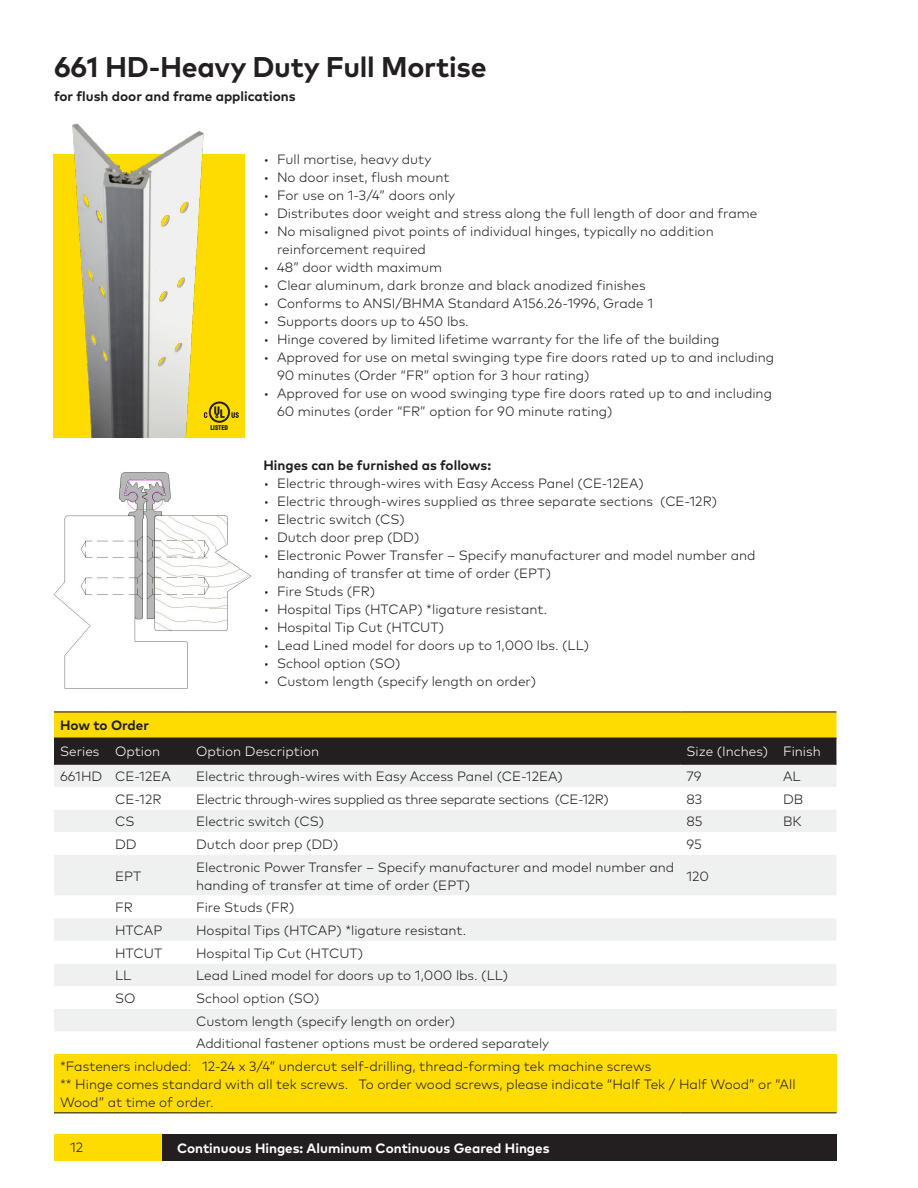
<style>
.page{position:relative;width:918px;height:1188px;background:#fff}
.page>*{position:absolute;margin:0;border:0;box-sizing:border-box;transform-origin:0 0}
.Table_-_Categories{font:700 28.5px "Mark Pro";letter-spacing:-.01em;color:#231f20}
.Table_-_Categories-2{font:300 13.5px/18px "Mark Pro";color:#231f20}
.Table_-_Categories-3{font:700 13.5px "Mark Pro";color:#231f20}
.Table_-_Categories-4{font:300 13.5px "Mark Pro";letter-spacing:-.03em;color:#231f20}
.t1{font:700 13.5px "Mark Pro";color:#fff}
.t2{font:300 13.5px "Mark Pro";color:#fff}
.t3{font:900 condensed 6.45px "Helvetica";color:#231f20}
</style>
<div class="page">
<div style="left:54px;top:1134px;width:783px;height:27px;background:#231f20"></div>
<div style="left:54px;top:1134px;width:108px;height:27px;background:#ffdc01"></div>
<img style="left:53px;top:123px;width:192px;height:315px">
<svg style="left:204px;top:402px;width:35px;height:21px"></svg>
<svg style="left:54px;top:712px;width:782px;height:52px;background:#8e7b10"></svg>
<div style="left:54px;top:765px;width:782px;height:22px;background:#eff0f0"></div>
<svg style="left:54px;top:810px;width:782px;height:221px;fill:#eff0f0"></svg>
<div style="left:54px;top:1054px;width:782px;height:59px;background:#ffdc01"></div>
<hr style="left:54px;top:711px;width:55px;height:1px;background:#231f20">
<hr style="left:109px;top:711px;width:81px;height:1px;background:#231f20">
<hr style="left:190px;top:711px;width:490px;height:1px;background:#231f20">
<hr style="left:680px;top:711px;width:97px;height:1px;background:#231f20">
<hr style="left:777px;top:711px;width:59px;height:1px;background:#231f20">
<hr style="left:54px;top:738px;width:55px;height:1px;background:#231f20">
<hr style="left:109px;top:738px;width:81px;height:1px;background:#231f20">
<hr style="left:190px;top:738px;width:490px;height:1px;background:#231f20">
<hr style="left:680px;top:738px;width:97px;height:1px;background:#231f20">
<hr style="left:777px;top:738px;width:59px;height:1px;background:#231f20">
<hr style="left:54px;top:1112px;width:55px;height:1px;background:#231f20">
<hr style="left:109px;top:1112px;width:81px;height:1px;background:#231f20">
<hr style="left:190px;top:1112px;width:490px;height:1px;background:#231f20">
<hr style="left:680px;top:1112px;width:97px;height:1px;background:#231f20">
<hr style="left:777px;top:1112px;width:59px;height:1px;background:#231f20">
<hr style="left:54px;top:764px;width:55px;height:1px;background:#231f20">
<hr style="left:109px;top:764px;width:81px;height:1px;background:#231f20">
<hr style="left:190px;top:764px;width:490px;height:1px;background:#231f20">
<hr style="left:680px;top:764px;width:97px;height:1px;background:#231f20">
<hr style="left:777px;top:764px;width:59px;height:1px;background:#231f20">
<img style="left:53px;top:472px;width:199px;height:217px">
<p class="Table_-_Categories" style="left:54px;top:45px;width:434px">661 HD-Heavy Duty Full Mortise</p>
<p class="Table_-_Categories-3" style="left:54px;top:85px;width:243px">for flush door and frame applications</p>
<p class="t3" style="left:210px;top:423px;width:19px">LISTED</p>
<p class="Table_-_Categories-2" style="left:264px;top:149px;width:169px">• Full mortise, heavy duty</p>
<p class="Table_-_Categories-2" style="left:264px;top:167px;width:188px">• No door inset, flush mount</p>
<p class="Table_-_Categories-2" style="left:264px;top:185px;width:193px">• For use on 1-3/4” doors only</p>
<p class="Table_-_Categories-2" style="left:264px;top:203px;width:496px">• Distributes door weight and stress along the full length of door and frame</p>
<p class="Table_-_Categories-2" style="left:264px;top:221px;width:452px">• No misaligned pivot points of individual hinges, typically no addition</p>
<p class="Table_-_Categories-2" style="left:277px;top:239px;width:150px">reinforcement required</p>
<p class="Table_-_Categories-2" style="left:264px;top:257px;width:180px">• 48” door width maximum</p>
<p class="Table_-_Categories-2" style="left:264px;top:275px;width:384px">• Clear aluminum, dark bronze and black anodized finishes</p>
<p class="Table_-_Categories-2" style="left:264px;top:293px;width:391px">• Conforms to ANSI/BHMA Standard A156.26-1996, Grade 1</p>
<p class="Table_-_Categories-2" style="left:264px;top:311px;width:207px">• Supports doors up to 450 lbs.</p>
<p class="Table_-_Categories-2" style="left:264px;top:329px;width:458px">• Hinge covered by limited lifetime warranty for the life of the building</p>
<p class="Table_-_Categories-2" style="left:264px;top:347px;width:512px">• Approved for use on metal swinging type fire doors rated up to and including</p>
<p class="Table_-_Categories-2" style="left:277px;top:365px;width:314px">90 minutes (Order “FR” option for 3 hour rating)</p>
<p class="Table_-_Categories-2" style="left:264px;top:383px;width:510px">• Approved for use on wood swinging type fire doors rated up to and including</p>
<p class="Table_-_Categories-2" style="left:277px;top:401px;width:337px">60 minutes (order “FR” option for 90 minute rating)</p>
<p class="Table_-_Categories-3" style="left:264px;top:455px;width:229px">Hinges can be furnished as follows:</p>
<p class="Table_-_Categories-2" style="left:264px;top:473px;width:382px">• Electric through-wires with Easy Access Panel (CE-12EA)</p>
<p class="Table_-_Categories-2" style="left:264px;top:491px;width:455px">• Electric through-wires supplied as three separate sections (CE-12R)</p>
<p class="Table_-_Categories-2" style="left:264px;top:509px;width:143px">• Electric switch (CS)</p>
<p class="Table_-_Categories-2" style="left:264px;top:527px;width:157px">• Dutch door prep (DD)</p>
<p class="Table_-_Categories-2" style="left:264px;top:545px;width:494px">• Electronic Power Transfer – Specify manufacturer and model number and</p>
<p class="Table_-_Categories-2" style="left:277px;top:563px;width:276px">handing of transfer at time of order (EPT)</p>
<p class="Table_-_Categories-2" style="left:264px;top:581px;width:113px">• Fire Studs (FR)</p>
<p class="Table_-_Categories-2" style="left:264px;top:599px;width:285px">• Hospital Tips (HTCAP) *ligature resistant.</p>
<p class="Table_-_Categories-2" style="left:264px;top:617px;width:182px">• Hospital Tip Cut (HTCUT)</p>
<p class="Table_-_Categories-2" style="left:264px;top:635px;width:327px">• Lead Lined model for doors up to 1,000 lbs. (LL)</p>
<p class="Table_-_Categories-2" style="left:264px;top:653px;width:138px">• School option (SO)</p>
<p class="Table_-_Categories-2" style="left:264px;top:671px;width:274px">• Custom length (specify length on order)</p>
<p class="Table_-_Categories-3" style="left:60px;top:715px;width:91px">How to Order</p>
<p class="t2" style="left:60px;top:742px;width:41px">Series</p>
<p class="t2" style="left:115px;top:742px;width:47px">Option</p>
<p class="t2" style="left:196px;top:742px;width:125px">Option Description</p>
<p class="t2" style="left:686px;top:742px;width:83px">Size (Inches)</p>
<p class="t2" style="left:783px;top:742px;width:39px">Finish</p>
<p class="Table_-_Categories-2" style="left:60px;top:766px;width:44px">661HD</p>
<p class="Table_-_Categories-2" style="left:115px;top:766px;width:57px">CE-12EA</p>
<p class="Table_-_Categories-2" style="left:196px;top:766px;width:368px">Electric through-wires with Easy Access Panel (CE-12EA)</p>
<p class="Table_-_Categories-2" style="left:686px;top:766px;width:17px">79</p>
<p class="Table_-_Categories-2" style="left:783px;top:766px;width:19px">AL</p>
<p class="Table_-_Categories-2" style="left:115px;top:789px;width:48px">CE-12R</p>
<p class="Table_-_Categories-4" style="left:196px;top:789px;width:414px">Electric through-wires supplied as three separate sections (CE-12R)</p>
<p class="Table_-_Categories-2" style="left:686px;top:789px;width:17px">83</p>
<p class="Table_-_Categories-2" style="left:783px;top:789px;width:22px">DB</p>
<p class="Table_-_Categories-2" style="left:115px;top:811px;width:21px">CS</p>
<p class="Table_-_Categories-2" style="left:196px;top:811px;width:130px">Electric switch (CS)</p>
<p class="Table_-_Categories-2" style="left:686px;top:811px;width:18px">85</p>
<p class="Table_-_Categories-2" style="left:783px;top:811px;width:20px">BK</p>
<p class="Table_-_Categories-2" style="left:115px;top:834px;width:23px">DD</p>
<p class="Table_-_Categories-2" style="left:196px;top:834px;width:144px">Dutch door prep (DD)</p>
<p class="Table_-_Categories-2" style="left:686px;top:834px;width:17px">95</p>
<p class="Table_-_Categories-2" style="left:115px;top:866px;width:28px">EPT</p>
<p class="Table_-_Categories-2" style="left:196px;top:857px;width:480px">Electronic Power Transfer – Specify manufacturer and model number and handing of transfer at time of order (EPT)</p>
<p class="Table_-_Categories-2" style="left:686px;top:866px;width:24px">120</p>
<p class="Table_-_Categories-2" style="left:115px;top:897px;width:19px">FR</p>
<p class="Table_-_Categories-2" style="left:196px;top:897px;width:100px">Fire Studs (FR)</p>
<p class="Table_-_Categories-2" style="left:115px;top:920px;width:49px">HTCAP</p>
<p class="Table_-_Categories-2" style="left:196px;top:920px;width:272px">Hospital Tips (HTCAP) *ligature resistant.</p>
<p class="Table_-_Categories-2" style="left:115px;top:943px;width:49px">HTCUT</p>
<p class="Table_-_Categories-2" style="left:196px;top:943px;width:169px">Hospital Tip Cut (HTCUT)</p>
<p class="Table_-_Categories-2" style="left:115px;top:965px;width:18px">LL</p>
<p class="Table_-_Categories-2" style="left:196px;top:965px;width:314px">Lead Lined model for doors up to 1,000 lbs. (LL)</p>
<p class="Table_-_Categories-2" style="left:115px;top:988px;width:22px">SO</p>
<p class="Table_-_Categories-2" style="left:196px;top:988px;width:125px">School option (SO)</p>
<p class="Table_-_Categories-2" style="left:196px;top:1011px;width:261px">Custom length (specify length on order)</p>
<p class="Table_-_Categories-2" style="left:196px;top:1033px;width:354px">Additional fastener options must be ordered separately</p>
<p class="Table_-_Categories-2" style="left:60px;top:1056px;width:593px">*Fasteners included: 12-24 x 3/4” undercut self-drilling, thread-forming tek machine screws</p>
<p class="Table_-_Categories-2" style="left:60px;top:1074px;width:737px">** Hinge comes standard with all tek screws. To order wood screws, please indicate “Half Tek / Half Wood” or “All<br>Wood” at time of order.</p>
<p class="Table_-_Categories-2" style="left:70px;top:1138px;width:15px">12</p>
<p class="t1" style="left:177px;top:1138px;width:374px">Continuous Hinges: Aluminum Continuous Geared Hinges</p>
</div>
